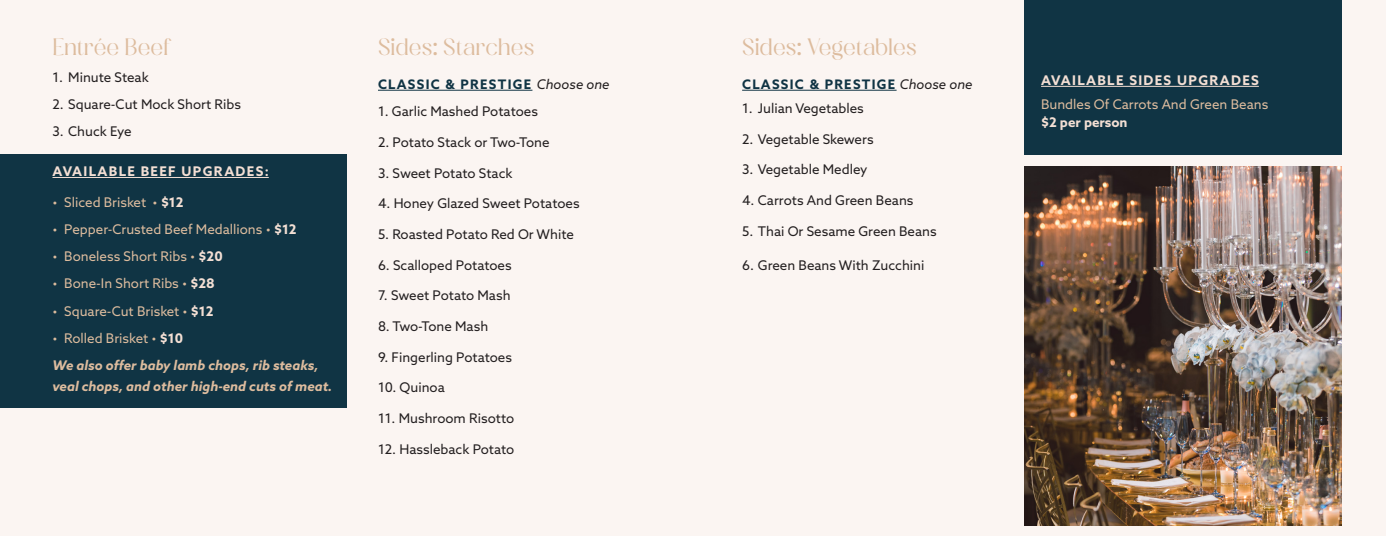
<style>
.page{position:relative;width:1386px;height:536px;background:#fbf5f2}
.page>*{position:absolute;margin:0;border:0;box-sizing:border-box;transform-origin:0 0}
.t1{font:22.75px "Masvis";color:#ddbc9e}
.t2{font:13.3px "Azo Sans";color:#231f20}
.t3{font:13.3px "Azo Sans";color:#ddbc9e}
.t4{font:italic 700 13.3px/21px "Azo Sans";color:#ddbc9e}
.t5{font:700 13.3px "Azo Sans";letter-spacing:.1em;color:#f3dfd4}
.t6{font:700 13.3px "Azo Sans";color:#f3dfd4}
.t7{font:700 13.12px "Azo Sans";letter-spacing:.1em;color:#103444}
.s1{font-weight:700;color:#f3dfd4}
.s2{font-weight:400;font-style:italic;font-size:13.3px;color:#231f20}
</style>
<div class="page">
<hr style="left:378px;top:90px;width:154px;height:1px;background:#103444">
<div style="left:0;top:154px;width:346px;height:254px;background:#103444"></div>
<hr style="left:52px;top:177px;width:217px;height:1px;background:#f3dfd4">
<div style="left:1025px;top:0;width:317px;height:154px;background:#103444"></div>
<hr style="left:1041px;top:86px;width:218px;height:1px;background:#f3dfd4">
<hr style="left:742px;top:90px;width:155px;height:1px;background:#103444">
<img style="left:1025px;top:166px;width:317px;height:359px">
<p class="t1" style="left:52px;top:33px;width:119px">Entrée Beef</p>
<p class="t2" style="left:52px;top:68px;width:98px">1. Minute Steak</p>
<p class="t2" style="left:52px;top:96px;width:190px">2. Square-Cut Mock Short Ribs</p>
<p class="t2" style="left:52px;top:123px;width:81px">3. Chuck Eye</p>
<p class="t5" style="left:52px;top:162px;width:218px">AVAILABLE BEEF UPGRADES:</p>
<p class="t3" style="left:52px;top:193px;width:133px">• Sliced Brisket • <span class="s1">$12</span></p>
<p class="t3" style="left:52px;top:220px;width:246px">• Pepper-Crusted Beef Medallions • <span class="s1">$12</span></p>
<p class="t3" style="left:52px;top:247px;width:172px">• Boneless Short Ribs • <span class="s1">$20</span></p>
<p class="t3" style="left:52px;top:275px;width:164px">• Bone-In Short Ribs • <span class="s1">$28</span></p>
<p class="t3" style="left:52px;top:302px;width:163px">• Square-Cut Brisket • <span class="s1">$12</span></p>
<p class="t3" style="left:52px;top:329px;width:132px">• Rolled Brisket • <span class="s1">$10</span></p>
<p class="t4" style="left:52px;top:354px;width:281px">We also offer baby lamb chops, rib steaks, veal chops, and other high-end cuts of meat.</p>
<p class="t1" style="left:378px;top:33px;width:158px">Sides: Starches</p>
<p class="t7" style="left:378px;top:75px;width:233px">CLASSIC &amp; PRESTIGE <span class="s2">Choose one</span></p>
<p class="t2" style="left:378px;top:103px;width:162px">1. Garlic Mashed Potatoes</p>
<p class="t2" style="left:378px;top:134px;width:173px">2. Potato Stack or Two-Tone</p>
<p class="t2" style="left:378px;top:164px;width:136px">3. Sweet Potato Stack</p>
<p class="t2" style="left:378px;top:195px;width:203px">4. Honey Glazed Sweet Potatoes</p>
<p class="t2" style="left:378px;top:225px;width:197px">5. Roasted Potato Red Or White</p>
<p class="t2" style="left:378px;top:256px;width:135px">6. Scalloped Potatoes</p>
<p class="t2" style="left:378px;top:287px;width:134px">7. Sweet Potato Mash</p>
<p class="t2" style="left:378px;top:317px;width:112px">8. Two-Tone Mash</p>
<p class="t2" style="left:378px;top:348px;width:136px">9. Fingerling Potatoes</p>
<p class="t2" style="left:378px;top:379px;width:68px">10. Quinoa</p>
<p class="t2" style="left:378px;top:409px;width:138px">11. Mushroom Risotto</p>
<p class="t2" style="left:378px;top:440px;width:138px">12. Hassleback Potato</p>
<p class="t1" style="left:742px;top:33px;width:176px">Sides: Vegetables</p>
<p class="t7" style="left:742px;top:75px;width:232px">CLASSIC &amp; PRESTIGE <span class="s2">Choose one</span></p>
<p class="t2" style="left:742px;top:100px;width:123px">1. Julian Vegetables</p>
<p class="t2" style="left:742px;top:130px;width:133px">2. Vegetable Skewers</p>
<p class="t2" style="left:742px;top:161px;width:127px">3. Vegetable Medley</p>
<p class="t2" style="left:742px;top:191px;width:173px">4. Carrots And Green Beans</p>
<p class="t2" style="left:742px;top:222px;width:196px">5. Thai Or Sesame Green Beans</p>
<p class="t2" style="left:742px;top:256px;width:184px">6. Green Beans With Zucchini</p>
<p class="t5" style="left:1041px;top:71px;width:219px">AVAILABLE SIDES UPGRADES</p>
<p class="t3" style="left:1041px;top:96px;width:229px">Bundles Of Carrots And Green Beans</p>
<p class="t6" style="left:1041px;top:113px;width:88px">$2 per person</p>
</div>
